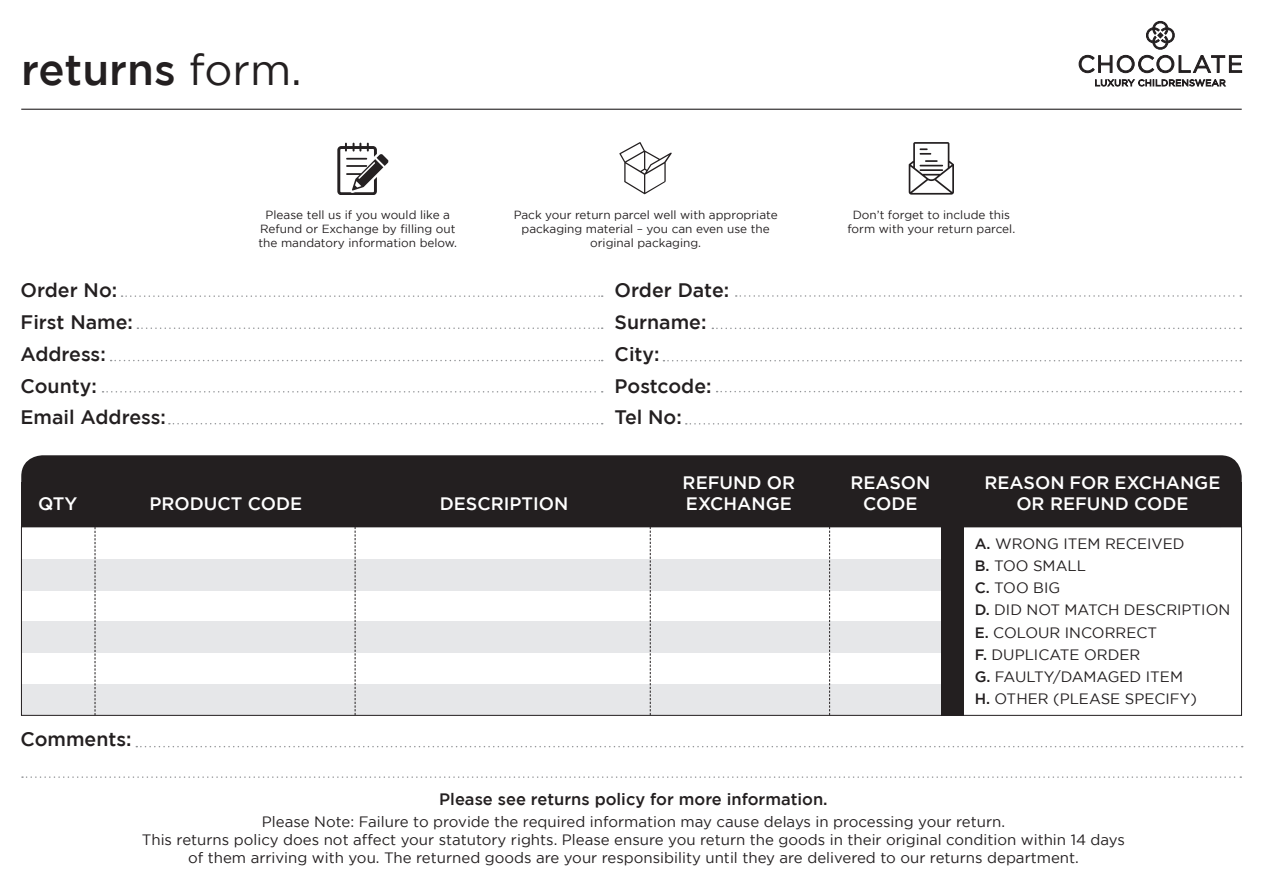
<style>
.page{position:relative;width:1263px;height:893px;background:#fff}
.page>*{position:absolute;margin:0;border:0;box-sizing:border-box;transform-origin:0 0}
.t1{font:500 43.35px "Gotham";color:#231f20}
.t2{font:500 19.5px "Gotham";color:#231f20}
.t3{font:500 18px/21.6px "Gotham";color:#fff;text-align:center}
.t4{font:500 16.5px "Gotham";color:#231f20}
.t5{font:15px/18px "Gotham";color:#231f20;text-align:center}
.t6{font:11.85px/14.1px "Gotham";color:#231f20;text-align:center}
.s1{font-weight:400}
.s2{font-weight:500}
</style>
<div class="page">
<svg style="left:1079px;top:20px;width:163px;height:53px"></svg>
<svg style="left:1095px;top:79px;width:131px;height:7px"></svg>
<hr style="left:21px;top:109px;width:1221px;height:1px;background:#231f20">
<div style="left:21px;top:455px;width:1221px;height:72px;background:#231f20;border-radius:21px"></div>
<div style="left:21px;top:559px;width:927px;height:31px;background:#e6e7e9"></div>
<div style="left:21px;top:621px;width:927px;height:32px;background:#e6e7e9"></div>
<div style="left:21px;top:684px;width:927px;height:31px;background:#e6e7e9"></div>
<svg style="left:95px;top:529px;width:1px;height:183px"></svg>
<svg style="left:355px;top:529px;width:1px;height:184px"></svg>
<div style="left:21px;top:483px;width:1221px;height:44px;background:#231f20"></div>
<svg style="left:650px;top:529px;width:1px;height:184px"></svg>
<svg style="left:829px;top:529px;width:1px;height:184px"></svg>
<svg style="left:122px;top:295px;width:481px;height:2px"></svg>
<svg style="left:137px;top:327px;width:466px;height:2px"></svg>
<svg style="left:111px;top:360px;width:492px;height:1px"></svg>
<svg style="left:103px;top:391px;width:500px;height:2px"></svg>
<svg style="left:169px;top:423px;width:434px;height:1px"></svg>
<svg style="left:736px;top:295px;width:505px;height:2px"></svg>
<svg style="left:712px;top:328px;width:529px;height:1px"></svg>
<svg style="left:663px;top:360px;width:578px;height:1px"></svg>
<svg style="left:717px;top:391px;width:524px;height:1px"></svg>
<svg style="left:686px;top:423px;width:555px;height:2px"></svg>
<div style="left:941px;top:527px;width:23px;height:188px;background:#231f20"></div>
<svg style="left:136px;top:746px;width:1107px;height:1px"></svg>
<svg style="left:22px;top:776px;width:1219px;height:2px"></svg>
<svg style="left:337px;top:143px;width:51px;height:52px"></svg>
<svg style="left:619px;top:142px;width:53px;height:52px"></svg>
<svg style="left:909px;top:142px;width:45px;height:53px"></svg>
<hr style="left:919px;top:169px;width:24px;height:2px;background:#231f20">
<p class="t1" style="left:21px;top:45px;width:282px">returns <span class="s1">form.</span></p>
<p class="t6" style="left:258px;top:208px;width:200px">Please tell us if you would like a<br>Refund or Exchange by filling out the mandatory information below.</p>
<p class="t6" style="left:847px;top:208px;width:169px">Don’t forget to include this form with your return parcel.</p>
<p class="t6" style="left:514px;top:208px;width:265px">Pack your return parcel well with appropriate packaging material – you can even use the original packaging.</p>
<p class="t2" style="left:21px;top:279px;width:98px">Order No:</p>
<p class="t2" style="left:615px;top:279px;width:116px">Order Date:</p>
<p class="t2" style="left:21px;top:311px;width:114px">First Name:</p>
<p class="t2" style="left:615px;top:311px;width:93px">Surname:</p>
<p class="t2" style="left:21px;top:343px;width:87px">Address:</p>
<p class="t2" style="left:615px;top:343px;width:47px">City:</p>
<p class="t2" style="left:21px;top:375px;width:78px">County:</p>
<p class="t2" style="left:615px;top:375px;width:98px">Postcode:</p>
<p class="t2" style="left:21px;top:406px;width:147px">Email Address:</p>
<p class="t2" style="left:615px;top:406px;width:69px">Tel No:</p>
<p class="t3" style="left:38px;top:493px;width:41px">QTY</p>
<p class="t3" style="left:150px;top:493px;width:154px">PRODUCT CODE</p>
<p class="t3" style="left:440px;top:493px;width:130px">DESCRIPTION</p>
<p class="t2" style="left:21px;top:728px;width:113px">Comments:</p>
<p class="t3" style="left:683px;top:471px;width:114px">REFUND OR</p>
<p class="t3" style="left:686px;top:493px;width:107px">EXCHANGE</p>
<p class="t3" style="left:850px;top:471px;width:82px">REASON</p>
<p class="t3" style="left:863px;top:493px;width:56px">CODE</p>
<p class="t3" style="left:984px;top:471px;width:238px">REASON FOR EXCHANGE<br>OR REFUND CODE</p>
<p class="t5" style="left:975px;top:534px;width:211px"><span class="s2">A.</span> WRONG ITEM RECEIVED</p>
<p class="t5" style="left:975px;top:556px;width:113px"><span class="s2">B.</span> TOO SMALL</p>
<p class="t5" style="left:975px;top:579px;width:87px"><span class="s2">C.</span> TOO BIG</p>
<p class="t5" style="left:975px;top:601px;width:257px"><span class="s2">D.</span> DID NOT MATCH DESCRIPTION</p>
<p class="t5" style="left:975px;top:623px;width:184px"><span class="s2">E.</span> COLOUR INCORRECT</p>
<p class="t5" style="left:975px;top:645px;width:167px"><span class="s2">F.</span> DUPLICATE ORDER</p>
<p class="t5" style="left:975px;top:668px;width:210px"><span class="s2">G.</span> FAULTY/DAMAGED ITEM</p>
<p class="t5" style="left:975px;top:690px;width:224px"><span class="s2">H.</span> OTHER (PLEASE SPECIFY)</p>
<p class="t4" style="left:439px;top:790px;width:390px">Please see returns policy for more information.</p>
<p class="t5" style="left:262px;top:813px;width:745px">Please Note: Failure to provide the required information may cause delays in processing your return.</p>
<p class="t5" style="left:142px;top:831px;width:984px">This returns policy does not affect your statutory rights. Please ensure you return the goods in their original condition within 14 days of them arriving with you. The returned goods are your responsibility until they are delivered to our returns department.</p>
</div>
